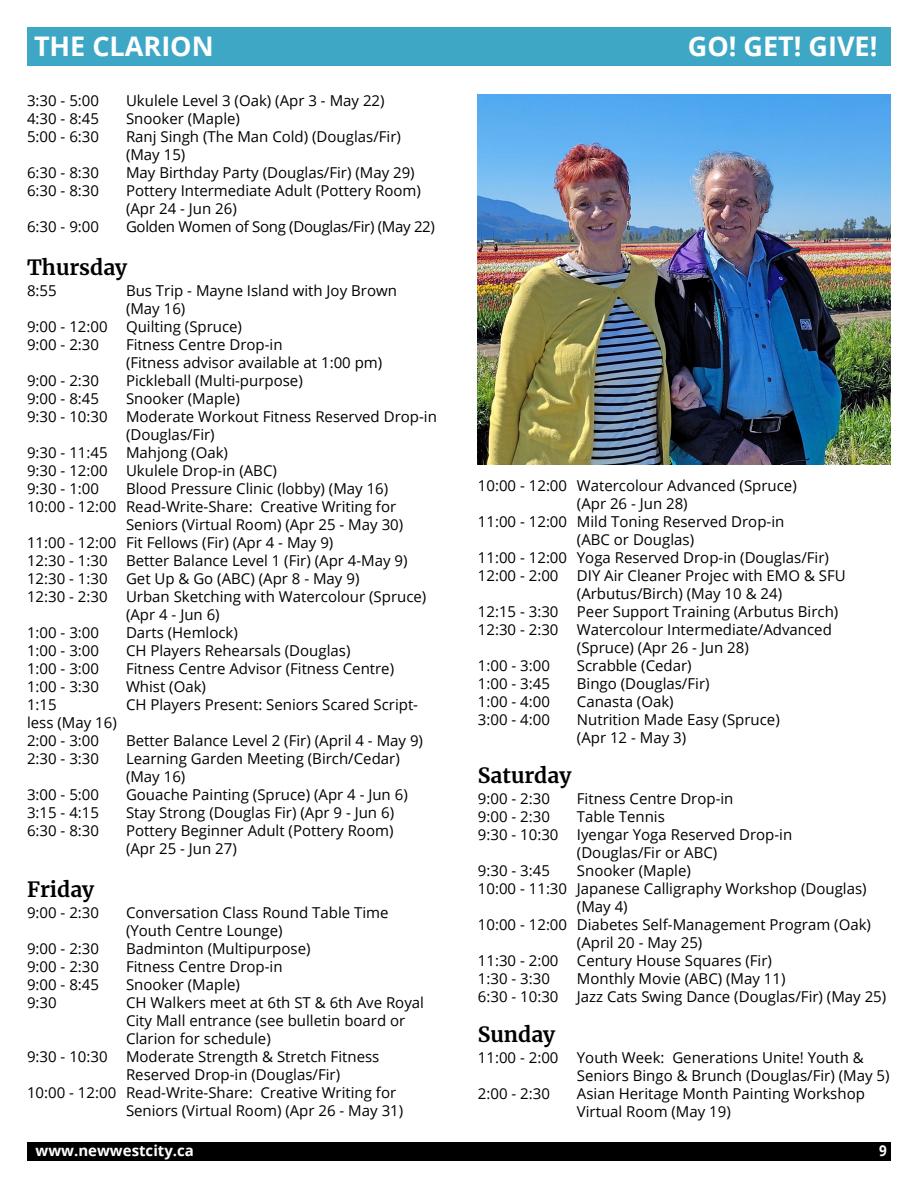
<style>
.page{position:relative;width:918px;height:1188px;background:#fff}
.page>*{position:absolute;margin:0;border:0;box-sizing:border-box;transform-origin:0 0}
.t1{font:700 27px "Open Sans";color:#fff}
.t2{font:700 21px "Merriweather";color:#000}
.t3{font:15px/18px "Open Sans";color:#000}
.t4{font:15px "Open Sans";letter-spacing:-.02em;color:#000}
.t5{font:700 15px "Open Sans";color:#fff}
.t6{font:700 15px "Open Sans";color:#fff;scale:.9 1}
</style>
<div class="page">
<div style="left:27px;top:1143px;width:864px;height:18px;background:#000"></div>
<div style="left:27px;top:27px;width:864px;height:39px;background:#3ea7c6"></div>
<img style="left:478px;top:94px;width:413px;height:370px">
<h1 class="t1" style="left:34px;top:27px;width:181px">THE CLARION</h1>
<h1 class="t1" style="left:688px;top:27px;width:191px">GO! GET! GIVE!</h1>
<p class="t3" style="left:27px;top:91px;width:74px">3:30 - 5:00</p>
<p class="t3" style="left:126px;top:91px;width:260px">Ukulele Level 3 (Oak) (Apr 3 - May 22)</p>
<p class="t3" style="left:27px;top:109px;width:74px">4:30 - 8:45</p>
<p class="t3" style="left:126px;top:109px;width:116px">Snooker (Maple)</p>
<p class="t3" style="left:27px;top:127px;width:74px">5:00 - 6:30</p>
<p class="t3" style="left:126px;top:127px;width:276px">Ranj Singh (The Man Cold) (Douglas/Fir) (May 15)</p>
<p class="t3" style="left:27px;top:163px;width:74px">6:30 - 8:30</p>
<p class="t3" style="left:126px;top:163px;width:290px">May Birthday Party (Douglas/Fir) (May 29)</p>
<p class="t3" style="left:27px;top:181px;width:74px">6:30 - 8:30</p>
<p class="t3" style="left:126px;top:181px;width:296px">Pottery Intermediate Adult (Pottery Room) (Apr 24 - Jun 26)</p>
<p class="t3" style="left:27px;top:217px;width:74px">6:30 - 9:00</p>
<p class="t4" style="left:126px;top:216px;width:311px">Golden Women of Song (Douglas/Fir) (May 22)</p>
<h2 class="t2" style="left:27px;top:253px;width:102px">Thursday</h2>
<p class="t3" style="left:27px;top:281px;width:31px">8:55</p>
<p class="t3" style="left:126px;top:281px;width:272px">Bus Trip - Mayne Island with Joy Brown</p>
<p class="t3" style="left:126px;top:299px;width:61px">(May 16)</p>
<p class="t3" style="left:27px;top:317px;width:217px">9:00 - 12:00 Quilting (Spruce)</p>
<p class="t3" style="left:27px;top:335px;width:74px">9:00 - 2:30</p>
<p class="t3" style="left:126px;top:335px;width:258px">Fitness Centre Drop-in<br>(Fitness advisor available at 1:00 pm)</p>
<p class="t3" style="left:27px;top:371px;width:74px">9:00 - 2:30</p>
<p class="t3" style="left:126px;top:371px;width:178px">Pickleball (Multi-purpose)</p>
<p class="t3" style="left:27px;top:389px;width:74px">9:00 - 8:45</p>
<p class="t3" style="left:126px;top:389px;width:116px">Snooker (Maple)</p>
<p class="t3" style="left:27px;top:407px;width:411px">9:30 - 10:30 Moderate Workout Fitness Reserved Drop-in</p>
<p class="t3" style="left:126px;top:425px;width:90px">(Douglas/Fir)</p>
<p class="t3" style="left:27px;top:443px;width:203px">9:30 - 11:45 Mahjong (Oak)</p>
<p class="t3" style="left:27px;top:461px;width:251px">9:30 - 12:00 Ukulele Drop-in (ABC)</p>
<p class="t3" style="left:27px;top:479px;width:74px">9:30 - 1:00</p>
<p class="t3" style="left:126px;top:479px;width:264px">Blood Pressure Clinic (lobby) (May 16)</p>
<p class="t3" style="left:27px;top:497px;width:371px">10:00 - 12:00 Read-Write-Share: Creative Writing for</p>
<p class="t3" style="left:126px;top:515px;width:279px">Seniors (Virtual Room) (Apr 25 - May 30)</p>
<p class="t3" style="left:27px;top:533px;width:308px">11:00 - 12:00 Fit Fellows (Fir) (Apr 4 - May 9)</p>
<p class="t3" style="left:27px;top:551px;width:382px">12:30 - 1:30 Better Balance Level 1 (Fir) (Apr 4-May 9)</p>
<p class="t3" style="left:27px;top:569px;width:334px">12:30 - 1:30 Get Up &amp; Go (ABC) (Apr 8 - May 9)</p>
<p class="t3" style="left:27px;top:587px;width:401px">12:30 - 2:30 Urban Sketching with Watercolour (Spruce)</p>
<p class="t3" style="left:126px;top:605px;width:95px">(Apr 4 - Jun 6)</p>
<p class="t3" style="left:27px;top:623px;width:74px">1:00 - 3:00</p>
<p class="t3" style="left:126px;top:623px;width:113px">Darts (Hemlock)</p>
<p class="t3" style="left:27px;top:641px;width:74px">1:00 - 3:00</p>
<p class="t3" style="left:126px;top:641px;width:226px">CH Players Rehearsals (Douglas)</p>
<p class="t3" style="left:27px;top:659px;width:74px">1:00 - 3:00</p>
<p class="t3" style="left:126px;top:659px;width:270px">Fitness Centre Advisor (Fitness Centre)</p>
<p class="t3" style="left:27px;top:677px;width:74px">1:00 - 3:30</p>
<p class="t3" style="left:126px;top:677px;width:82px">Whist (Oak)</p>
<p class="t3" style="left:27px;top:695px;width:31px">1:15</p>
<p class="t3" style="left:126px;top:695px;width:294px">CH Players Present: Seniors Scared Script-</p>
<p class="t3" style="left:27px;top:713px;width:91px">less (May 16)<br>2:00 - 3:00</p>
<p class="t3" style="left:478px;top:476px;width:320px">10:00 - 12:00 Watercolour Advanced (Spruce)</p>
<p class="t3" style="left:577px;top:494px;width:112px">(Apr 26 - Jun 28)</p>
<p class="t3" style="left:478px;top:512px;width:308px">11:00 - 12:00 Mild Toning Reserved Drop-in</p>
<p class="t3" style="left:577px;top:530px;width:119px">(ABC or Douglas)</p>
<p class="t3" style="left:478px;top:548px;width:353px">11:00 - 12:00 Yoga Reserved Drop-in (Douglas/Fir)</p>
<p class="t3" style="left:478px;top:566px;width:369px">12:00 - 2:00 DIY Air Cleaner Projec with EMO &amp; SFU</p>
<p class="t3" style="left:577px;top:584px;width:207px">(Arbutus/Birch) (May 10 &amp; 24)</p>
<p class="t3" style="left:478px;top:602px;width:362px">12:15 - 3:30 Peer Support Training (Arbutus Birch)</p>
<p class="t3" style="left:478px;top:620px;width:355px">12:30 - 2:30 Watercolour Intermediate/Advanced</p>
<p class="t3" style="left:577px;top:638px;width:173px">(Spruce) (Apr 26 - Jun 28)</p>
<p class="t3" style="left:478px;top:656px;width:74px">1:00 - 3:00</p>
<p class="t3" style="left:577px;top:656px;width:116px">Scrabble (Cedar)</p>
<p class="t3" style="left:478px;top:674px;width:74px">1:00 - 3:45</p>
<p class="t3" style="left:577px;top:674px;width:134px">Bingo (Douglas/Fir)</p>
<p class="t3" style="left:478px;top:692px;width:74px">1:00 - 4:00</p>
<p class="t3" style="left:577px;top:692px;width:98px">Canasta (Oak)</p>
<p class="t3" style="left:478px;top:710px;width:74px">3:00 - 4:00</p>
<p class="t3" style="left:577px;top:710px;width:204px">Nutrition Made Easy (Spruce) (Apr 12 - May 3)</p>
<h2 class="t2" style="left:478px;top:761px;width:95px">Saturday</h2>
<p class="t3" style="left:478px;top:789px;width:74px">9:00 - 2:30</p>
<p class="t3" style="left:577px;top:789px;width:158px">Fitness Centre Drop-in</p>
<p class="t3" style="left:478px;top:807px;width:74px">9:00 - 2:30</p>
<p class="t3" style="left:577px;top:807px;width:90px">Table Tennis</p>
<p class="t3" style="left:478px;top:825px;width:316px">9:30 - 10:30 Iyengar Yoga Reserved Drop-in</p>
<p class="t3" style="left:577px;top:843px;width:142px">(Douglas/Fir or ABC)</p>
<p class="t3" style="left:478px;top:861px;width:74px">9:30 - 3:45</p>
<p class="t3" style="left:577px;top:861px;width:116px">Snooker (Maple)</p>
<p class="t3" style="left:478px;top:879px;width:390px">10:00 - 11:30 Japanese Calligraphy Workshop (Douglas)</p>
<p class="t3" style="left:577px;top:897px;width:52px">(May 4)</p>
<p class="t3" style="left:478px;top:915px;width:395px">10:00 - 12:00 Diabetes Self-Management Program (Oak)</p>
<p class="t3" style="left:577px;top:933px;width:127px">(April 20 - May 25)</p>
<p class="t3" style="left:478px;top:951px;width:296px">11:30 - 2:00 Century House Squares (Fir)</p>
<p class="t3" style="left:478px;top:969px;width:74px">1:30 - 3:30</p>
<p class="t3" style="left:126px;top:731px;width:299px">Better Balance Level 2 (Fir) (April 4 - May 9)</p>
<p class="t3" style="left:27px;top:749px;width:74px">2:30 - 3:30</p>
<p class="t3" style="left:126px;top:749px;width:275px">Learning Garden Meeting (Birch/Cedar) (May 16)</p>
<p class="t3" style="left:27px;top:785px;width:74px">3:00 - 5:00</p>
<p class="t3" style="left:126px;top:785px;width:283px">Gouache Painting (Spruce) (Apr 4 - Jun 6)</p>
<p class="t3" style="left:27px;top:803px;width:74px">3:15 - 4:15</p>
<p class="t3" style="left:126px;top:803px;width:270px">Stay Strong (Douglas Fir) (Apr 9 - Jun 6)</p>
<p class="t3" style="left:27px;top:821px;width:74px">6:30 - 8:30</p>
<p class="t3" style="left:126px;top:821px;width:269px">Pottery Beginner Adult (Pottery Room) (Apr 25 - Jun 27)</p>
<h2 class="t2" style="left:27px;top:875px;width:69px">Friday</h2>
<p class="t3" style="left:27px;top:904px;width:74px">9:00 - 2:30</p>
<p class="t3" style="left:126px;top:904px;width:264px">Conversation Class Round Table Time (Youth Centre Lounge)</p>
<p class="t3" style="left:27px;top:940px;width:74px">9:00 - 2:30</p>
<p class="t3" style="left:126px;top:940px;width:186px">Badminton (Multipurpose)</p>
<p class="t3" style="left:27px;top:958px;width:74px">9:00 - 2:30</p>
<p class="t3" style="left:126px;top:958px;width:158px">Fitness Centre Drop-in</p>
<p class="t3" style="left:27px;top:976px;width:74px">9:00 - 8:45</p>
<p class="t3" style="left:126px;top:976px;width:116px">Snooker (Maple)</p>
<p class="t3" style="left:27px;top:994px;width:31px">9:30</p>
<p class="t3" style="left:126px;top:994px;width:300px">CH Walkers meet at 6th ST &amp; 6th Ave Royal</p>
<p class="t3" style="left:126px;top:1012px;width:281px">City Mall entrance (see bulletin board or</p>
<p class="t3" style="left:126px;top:1030px;width:146px">Clarion for schedule)</p>
<p class="t3" style="left:27px;top:1048px;width:354px">9:30 - 10:30 Moderate Strength &amp; Stretch Fitness</p>
<p class="t3" style="left:126px;top:1066px;width:216px">Reserved Drop-in (Douglas/Fir)</p>
<p class="t3" style="left:27px;top:1084px;width:371px">10:00 - 12:00 Read-Write-Share: Creative Writing for</p>
<p class="t3" style="left:126px;top:1102px;width:279px">Seniors (Virtual Room) (Apr 26 - May 31)</p>
<p class="t3" style="left:478px;top:969px;width:410px;text-align:center">Monthly Movie (ABC) (May 11)<br>6:30 - 10:30 Jazz Cats Swing Dance (Douglas/Fir) (May 25)</p>
<h2 class="t2" style="left:478px;top:1020px;width:79px">Sunday</h2>
<p class="t3" style="left:478px;top:1049px;width:387px">11:00 - 2:00 Youth Week: Generations Unite! Youth &amp;</p>
<p class="t3" style="left:577px;top:1067px;width:314px">Seniors Bingo &amp; Brunch (Douglas/Fir) (May 5)</p>
<p class="t3" style="left:478px;top:1085px;width:74px">2:00 - 2:30</p>
<p class="t3" style="left:577px;top:1085px;width:290px">Asian Heritage Month Painting Workshop<br>Virtual Room (May 19)</p>
<p class="t5" style="left:36px;top:1140px;width:160px">www.newwestcity.ca</p>
<p class="t6" style="left:879px;top:1140px;width:10px">9</p>
</div>
